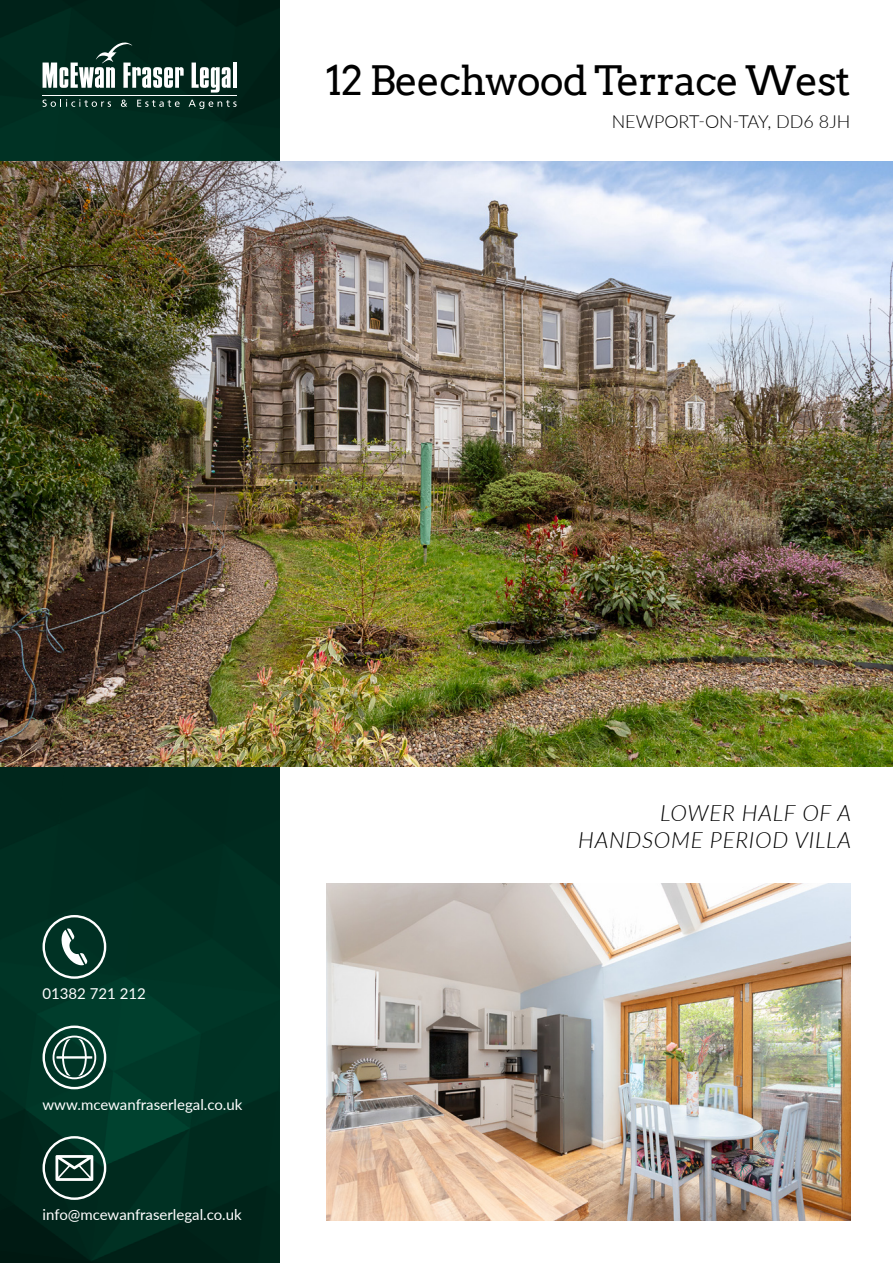
<style>
.page{position:relative;width:893px;height:1263px;background:#fff}
.page>*{position:absolute;margin:0;border:0;box-sizing:border-box;transform-origin:0 0}
.t1{font:40.5px "Arvo";letter-spacing:-.03em;color:#000}
.t2{font:italic 300 22.5px/27px "Lato";letter-spacing:.03em;color:#000;text-align:right}
.t3{font:300 18px "Lato";color:#000}
.t4{font:15px "Lato";color:#fff}
</style>
<div class="page">
<img style="left:0;top:0;width:279px;height:1263px">
<img style="left:0;top:162px;width:893px;height:605px">
<svg style="left:43px;top:43px;width:141px;height:45px"></svg>
<svg style="left:192px;top:63px;width:39px;height:30px"></svg>
<hr style="left:233px;top:63px;width:4px;height:25px;background:#fff">
<hr style="left:43px;top:95px;width:194px;height:1px;background:#fff">
<svg style="left:43px;top:99px;width:68px;height:8px"></svg>
<svg style="left:121px;top:100px;width:6px;height:7px"></svg>
<svg style="left:137px;top:100px;width:43px;height:7px"></svg>
<svg style="left:189px;top:100px;width:48px;height:9px"></svg>
<img style="left:326px;top:883px;width:524px;height:337px">
<svg style="left:43px;top:915px;width:63px;height:64px;background:#335a4f"></svg>
<svg style="left:43px;top:1025px;width:63px;height:64px;background:#3a6559"></svg>
<svg style="left:43px;top:1136px;width:63px;height:64px;background:#3a5b52"></svg>
<h1 class="t1" style="left:325px;top:56px;width:527px">12 Beechwood Terrace West</h1>
<p class="t3" style="left:612px;top:109px;width:240px">NEWPORT-ON-TAY, DD6 8JH</p>
<p class="t4" style="left:43px;top:983px;width:105px">01382 721 212</p>
<p class="t4" style="left:43px;top:1094px;width:201px">www.mcewanfraserlegal.co.uk</p>
<p class="t4" style="left:43px;top:1204px;width:201px">info@mcewanfraserlegal.co.uk</p>
<h2 class="t2" style="left:578px;top:798px;width:274px">LOWER HALF OF A<br>HANDSOME PERIOD VILLA</h2>
</div>
